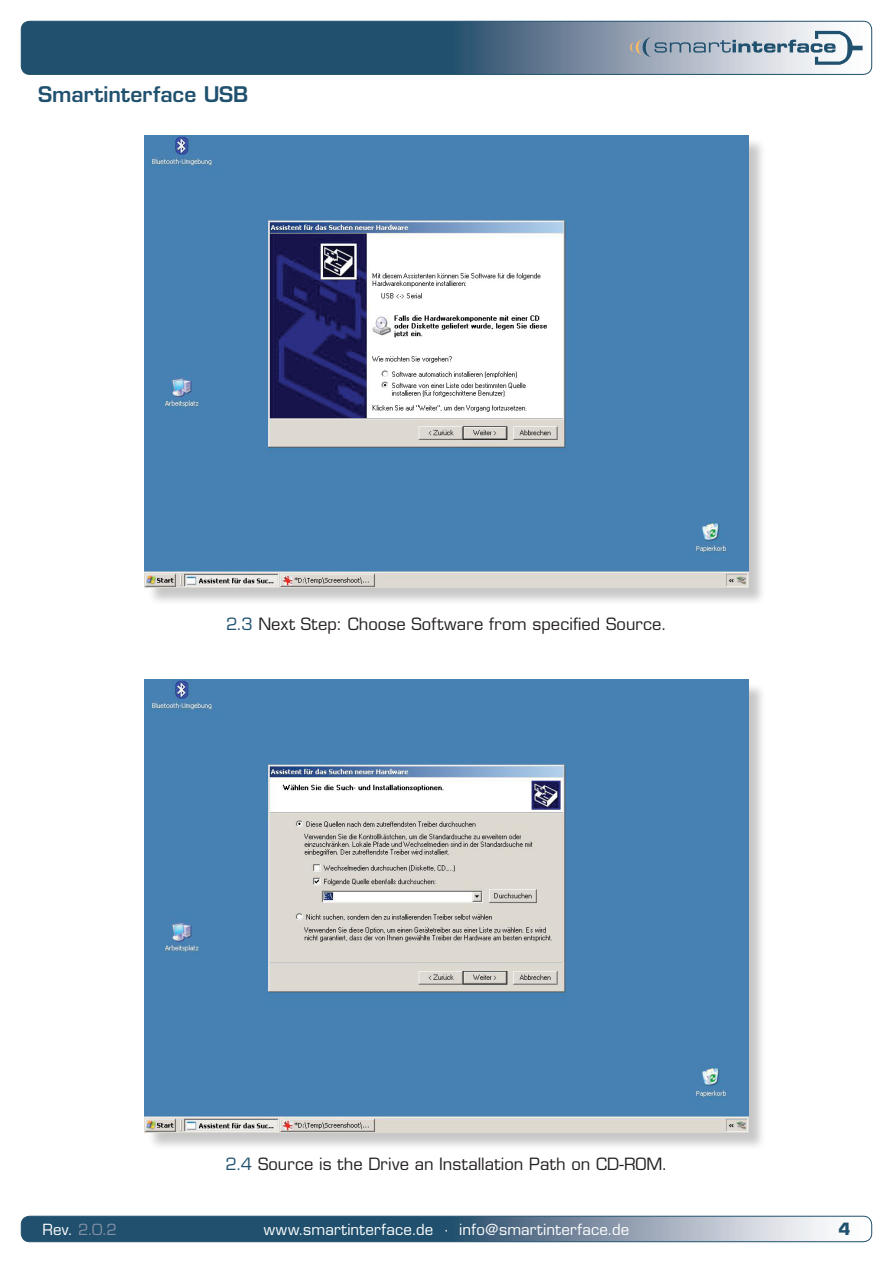
<style>
.page{position:relative;width:893px;height:1263px;background:#fff}
.page>*{position:absolute;margin:0;border:0;box-sizing:border-box;transform-origin:0 0}
.t1{font:600 21px "Eurostile";color:#20516f}
.t2{font:16.5px "Eurostile";letter-spacing:.005em;color:#231f20}
.t3{font:700 16.5px "Eurostile";color:#20516f}
.t4{font:15px "Eurostile";letter-spacing:.015em;color:#fff}
.t5{font:15px "Eurostile";color:#8390a6}
.s1{color:#20516f}
.s2{color:#fff}
</style>
<div class="page">
<svg style="left:21px;top:1216px;width:851px;height:26px;background:#5e7d93"></svg>
<div style="left:21px;top:1216px;width:851px;height:26px;border:1px solid #20506d;border-radius:9px"></div>
<svg style="left:21px;top:21px;width:851px;height:53px;background:#456983"></svg>
<svg style="left:630px;top:31px;width:233px;height:34px;background:#afbbc7"></svg>
<div style="left:21px;top:21px;width:851px;height:54px;border:1px solid #20506d;border-radius:9px"></div>
<div style="left:147px;top:682px;width:620px;height:468px;background:#231f20;opacity:.25"></div>
<img style="left:145px;top:679px;width:603px;height:453px">
<div style="left:147px;top:137px;width:620px;height:469px;background:#231f20;opacity:.25"></div>
<img style="left:145px;top:135px;width:603px;height:453px">
<p class="t1" style="left:38px;top:81px;width:212px">Smartinterface USB</p>
<p class="t2" style="left:226px;top:614px;width:442px"><span class="s1">2.3</span> Next Step: Choose Software from specified Source.</p>
<p class="t2" style="left:225px;top:1154px;width:443px"><span class="s1">2.4</span> Source is the Drive an Installation Path on CD-ROM.</p>
<p class="t5" style="left:43px;top:1220px;width:76px"><span class="s2">Rev.</span> 2.0.2</p>
<p class="t4" style="left:264px;top:1220px;width:367px">www.smartinterface.de · info@smartinterface.de</p>
<p class="t3" style="left:839px;top:1219px;width:13px">4</p>
</div>
